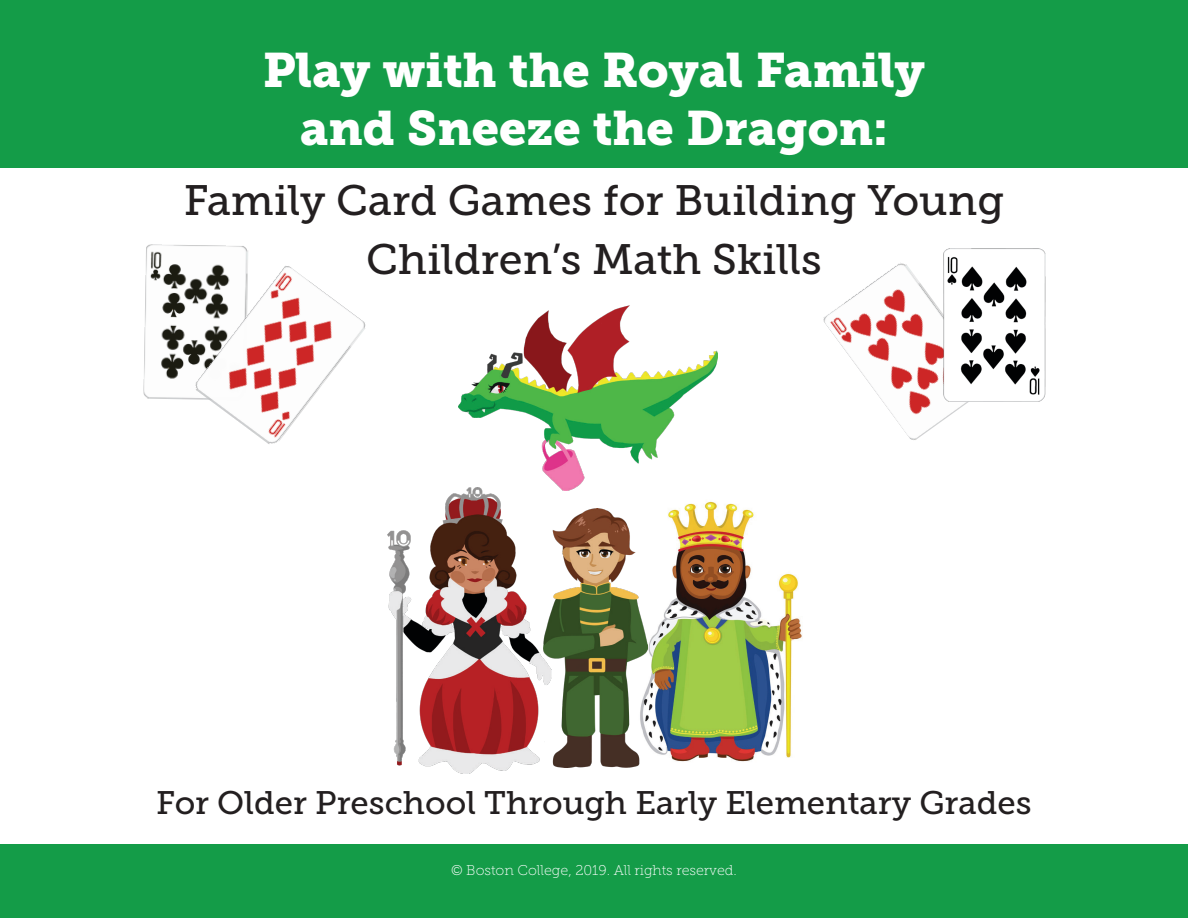
<style>
.page{position:relative;width:1188px;height:918px;background:#fff}
.page>*{position:absolute;margin:0;border:0;box-sizing:border-box;transform-origin:0 0}
.t1{font:48px/57.6px "Museo Slab 900";color:#fff;text-align:center}
.t2{font:42.45px/58.7px "Museo Slab 500";color:#231f20;text-align:center}
.t3{font:32.55px "Museo Slab 500";color:#231f20}
.t4{font:14.1px "Museo Slab 100";color:#fff}
</style>
<div class="page">
<div style="left:0;top:845px;width:1187px;height:73px;background:#149c48"></div>
<div style="left:1px;top:0;width:1187px;height:167px;background:#149c48"></div>
<img style="left:459px;top:306px;width:258px;height:185px">
<img style="left:143px;top:244px;width:105px;height:156px">
<img style="left:192px;top:264px;width:174px;height:180px">
<img style="left:823px;top:260px;width:171px;height:180px">
<img style="left:944px;top:249px;width:101px;height:152px">
<img style="left:388px;top:487px;width:164px;height:286px">
<img style="left:617px;top:487px;width:185px;height:275px">
<img style="left:543px;top:509px;width:105px;height:259px">
<p class="t1" style="left:263px;top:42px;width:664px">Play with the Royal Family and Sneeze the Dragon:</p>
<p class="t2" style="left:184px;top:172px;width:822px">Family Card Games for Building Young<br>Children’s Math Skills</p>
<p class="t3" style="left:156px;top:785px;width:877px">For Older Preschool Through Early Elementary Grades</p>
<p class="t4" style="left:451px;top:862px;width:287px">© Boston College, 2019. All rights reserved.</p>
</div>
